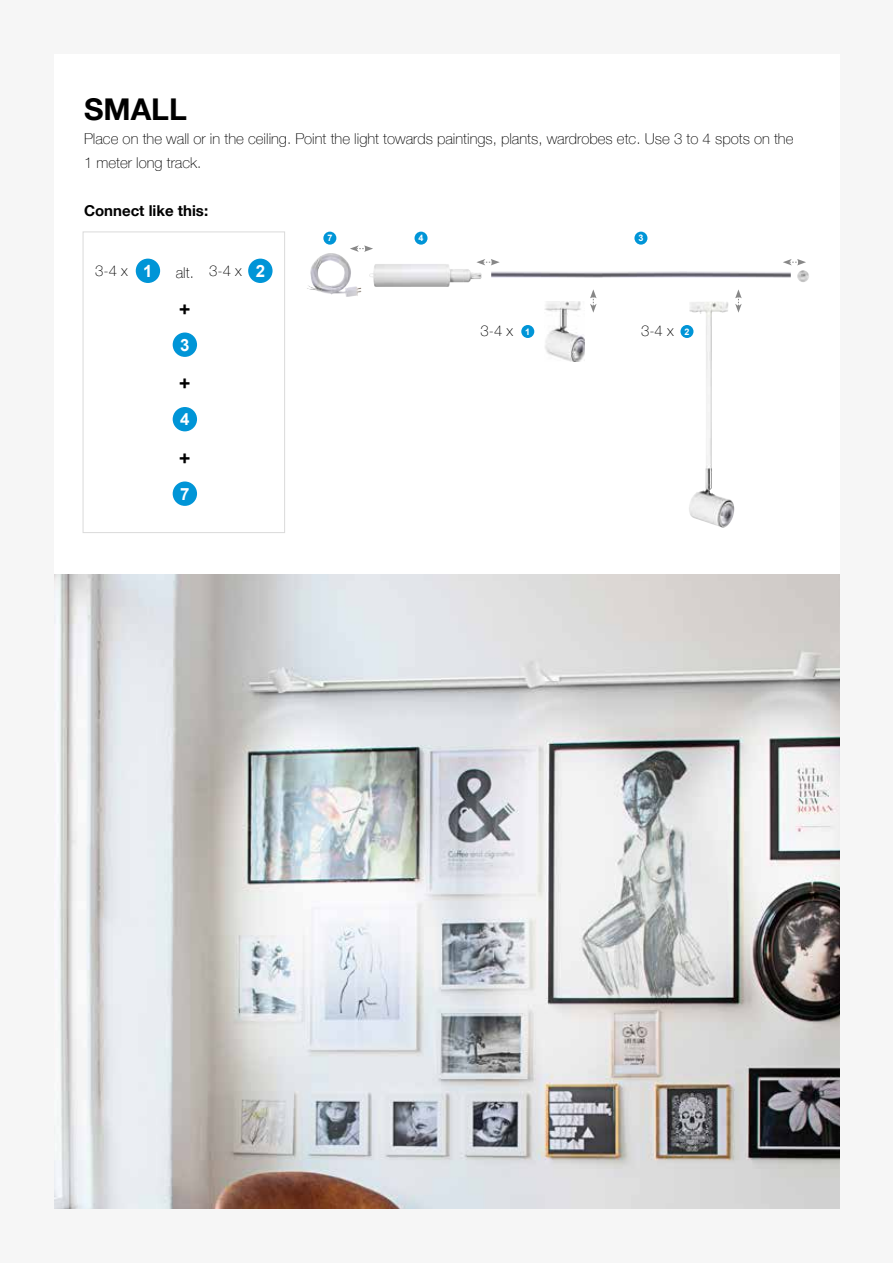
<style>
.page{position:relative;width:893px;height:1263px;background:#f6f6f6}
.page>*{position:absolute;margin:0;border:0;box-sizing:border-box;transform-origin:0 0}
.t1{font:700 30px "Helvetica Neue";color:#000}
.t2{font:700 19.5px "Neo Sans Std";color:#000}
.t3{font:700 16.8px "Arial";color:#fff}
.t4{font:100 15px/24px "Helvetica Neue";color:#000}
.t5{font:700 15px "Helvetica Neue";color:#000}
.t6{font:700 9px "Arial";color:#fff}
.s1{font-family:"Arial";font-weight:700;font-size:16.8px;color:#fff}
</style>
<div class="page">
<div style="left:54px;top:54px;width:786px;height:1155px;background:#fff"></div>
<svg style="left:350px;top:245px;width:23px;height:7px"></svg>
<div style="left:521px;top:325px;width:13px;height:13px;background:#0095d7;border-radius:50%"></div>
<div style="left:680px;top:325px;width:13px;height:13px;background:#0095d7;border-radius:50%"></div>
<div style="left:634px;top:232px;width:13px;height:13px;background:#0095d7;border-radius:50%"></div>
<div style="left:414px;top:232px;width:13px;height:13px;background:#0095d7;border-radius:50%"></div>
<div style="left:323px;top:232px;width:13px;height:13px;background:#0095d7;border-radius:50%"></div>
<svg style="left:476px;top:259px;width:24px;height:6px"></svg>
<svg style="left:783px;top:259px;width:26px;height:23px"></svg>
<svg style="left:735px;top:289px;width:7px;height:24px"></svg>
<svg style="left:590px;top:289px;width:7px;height:24px"></svg>
<img style="left:307px;top:253px;width:54px;height:44px">
<img style="left:54px;top:574px;width:786px;height:635px">
<div style="left:83px;top:232px;width:202px;height:301px;background:#fff;border:1px solid #dadada"></div>
<div style="left:173px;top:332px;width:24px;height:25px;background:#0095d7;border-radius:50%"></div>
<div style="left:173px;top:407px;width:24px;height:24px;background:#0095d7;border-radius:50%"></div>
<div style="left:173px;top:481px;width:24px;height:25px;background:#0095d7;border-radius:50%"></div>
<div style="left:248px;top:259px;width:25px;height:24px;background:#0095d7;border-radius:50%"></div>
<div style="left:136px;top:259px;width:24px;height:24px;background:#0095d7;border-radius:50%"></div>
<img style="left:369px;top:264px;width:113px;height:23px">
<img style="left:545px;top:301px;width:40px;height:61px">
<img style="left:689px;top:302px;width:38px;height:193px">
<img style="left:687px;top:271px;width:104px;height:7px">
<img style="left:602px;top:271px;width:85px;height:7px">
<img style="left:491px;top:271px;width:111px;height:7px">
<h1 class="t1" style="left:84px;top:86px;width:104px">SMALL</h1>
<p class="t4" style="left:84px;top:127px;width:711px">Place on the wall or in the ceiling. Point the light towards paintings, plants, wardrobes etc. Use 3 to 4 spots on the<br>1 meter long track.</p>
<p class="t5" style="left:84px;top:199px;width:126px">Connect like this:</p>
<p class="t4" style="left:95px;top:259px;width:59px">3-4 x <span class="s1">1</span></p>
<p class="t4" style="left:176px;top:259px;width:68px">alt. 3-4 x</p>
<h2 class="t2" style="left:179px;top:297px;width:14px">+</h2>
<p class="t3" style="left:180px;top:334px;width:11px">3</p>
<h2 class="t2" style="left:179px;top:371px;width:14px">+</h2>
<p class="t3" style="left:180px;top:408px;width:11px">4</p>
<h2 class="t2" style="left:179px;top:446px;width:14px">+</h2>
<p class="t3" style="left:180px;top:483px;width:11px">7</p>
<p class="t3" style="left:256px;top:260px;width:11px">2</p>
<p class="t6" style="left:327px;top:232px;width:7px">7</p>
<p class="t6" style="left:418px;top:232px;width:7px">4</p>
<p class="t6" style="left:638px;top:232px;width:7px">3</p>
<p class="t4" style="left:480px;top:318px;width:34px">3-4 x</p>
<p class="t4" style="left:641px;top:318px;width:34px">3-4 x</p>
<p class="t6" style="left:525px;top:326px;width:7px">1</p>
<p class="t6" style="left:684px;top:326px;width:7px">2</p>
</div>
